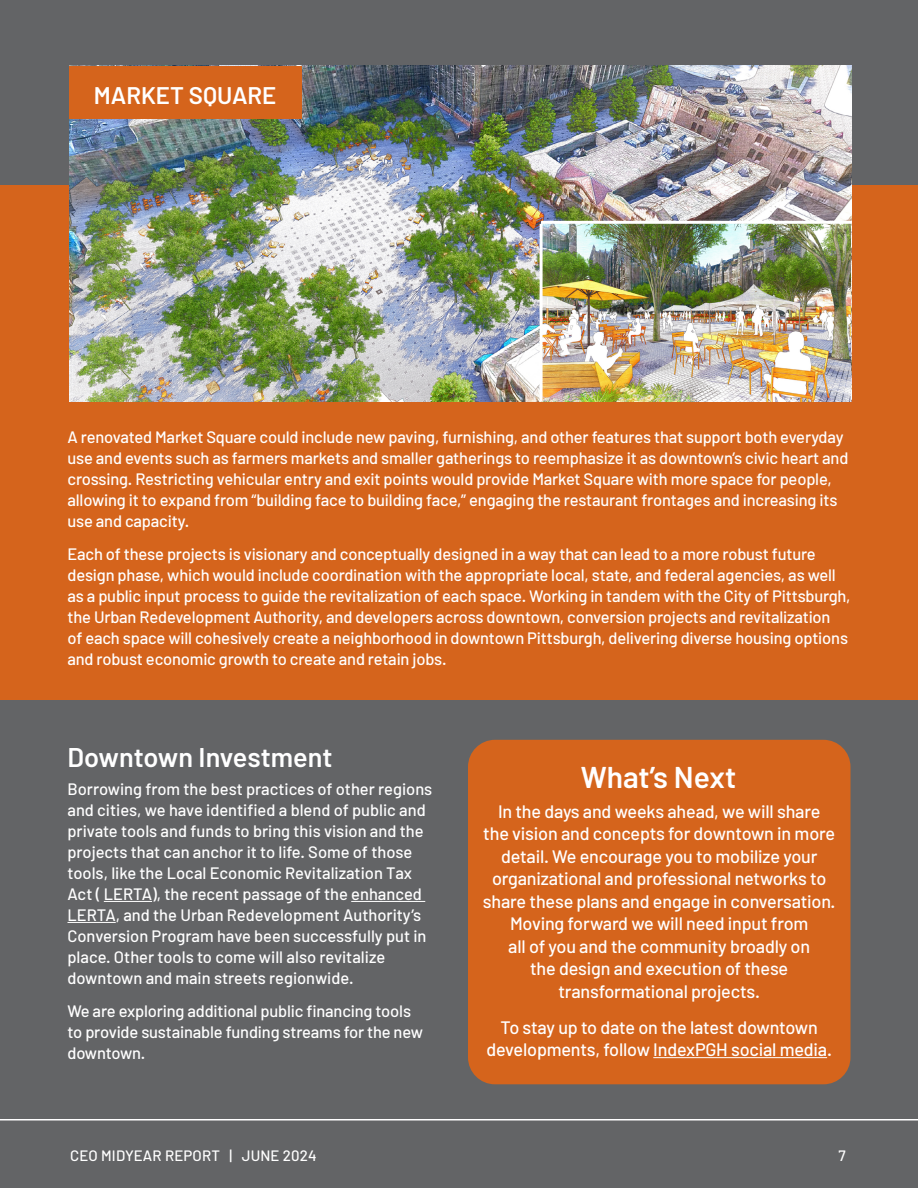
<style>
.page{position:relative;width:918px;height:1188px;background:#636466}
.page>*{position:absolute;margin:0;border:0;box-sizing:border-box;transform-origin:0 0}
.t1{font:600 30px "Barlow";color:#fff}
.t2{font:600 27px "Barlow";color:#fff}
.t3{font:600 24px "Barlow";color:#fff}
.t4{font:500 18px/22.5px "Barlow";letter-spacing:-.01em;color:#fff;text-align:center}
.t5{font:500 16.5px/21px "Barlow";letter-spacing:-.01em;color:#fff}
.t6{font:500 15px "Barlow";letter-spacing:.01em;color:#fff}
</style>
<div class="page">
<div style="left:0;top:186px;width:918px;height:514px;background:#d5641c"></div>
<img style="left:69px;top:66px;width:783px;height:336px">
<div style="left:69px;top:66px;width:232px;height:52px;background:#d5641c"></div>
<img style="left:543px;top:224px;width:307px;height:178px">
<hr style="left:104px;top:901px;width:48px;height:1px;background:#fff">
<hr style="left:351px;top:901px;width:74px;height:1px;background:#fff">
<hr style="left:68px;top:922px;width:48px;height:1px;background:#fff">
<hr style="left:541px;top:221px;width:311px;height:3px;background:#fff">
<hr style="left:540px;top:224px;width:3px;height:178px;background:#fff">
<hr style="left:0;top:1119px;width:918px;height:1px;background:#fff">
<div style="left:468px;top:740px;width:382px;height:344px;background:#d5641c;border-radius:27px"></div>
<hr style="left:653px;top:1057px;width:174px;height:1px;background:#fff">
<h3 class="t3" style="left:94px;top:80px;width:184px">MARKET SQUARE</h3>
<p class="t5" style="left:68px;top:426px;width:782px">A renovated Market Square could include new paving, furnishing, and other features that support both everyday use and events such as farmers markets and smaller gatherings to reemphasize it as downtown’s civic heart and crossing. Restricting vehicular entry and exit points would provide Market Square with more space for people, allowing it to expand from “building face to building face,” engaging the restaurant frontages and increasing its use and capacity.</p>
<p class="t5" style="left:68px;top:543px;width:785px">Each of these projects is visionary and conceptually designed in a way that can lead to a more robust future design phase, which would include coordination with the appropriate local, state, and federal agencies, as well as a public input process to guide the revitalization of each space. Working in tandem with the City of Pittsburgh, the Urban Redevelopment Authority, and developers across downtown, conversion projects and revitalization<br>of each space will cohesively create a neighborhood in downtown Pittsburgh, delivering diverse housing options and robust economic growth to create and retain jobs.</p>
<h2 class="t2" style="left:68px;top:740px;width:267px">Downtown Investment</h2>
<p class="t5" style="left:68px;top:778px;width:366px">Borrowing from the best practices of other regions and cities, we have identified a blend of public and private tools and funds to bring this vision and the projects that can anchor it to life. Some of those tools, like the Local Economic Revitalization Tax Act ( LERTA), the recent passage of the enhanced LERTA, and the Urban Redevelopment Authority’s Conversion Program have been successfully put in place. Other tools to come will also revitalize downtown and main streets regionwide.</p>
<p class="t5" style="left:68px;top:1000px;width:357px">We are exploring additional public financing tools to provide sustainable funding streams for the new downtown.</p>
<h1 class="t1" style="left:581px;top:758px;width:157px">What’s Next</h1>
<p class="t4" style="left:483px;top:800px;width:354px">In the days and weeks ahead, we will share the vision and concepts for downtown in more detail. We encourage you to mobilize your organizational and professional networks to share these plans and engage in conversation.<br>Moving forward we will need input from<br>all of you and the community broadly on<br>the design and execution of these transformational projects.</p>
<p class="t4" style="left:486px;top:1016px;width:347px">To stay up to date on the latest downtown developments, follow IndexPGH social media.</p>
<p class="t6" style="left:70px;top:1146px;width:248px">CEO MIDYEAR REPORT | JUNE 2024</p>
<p class="t6" style="left:838px;top:1146px;width:9px">7</p>
</div>
